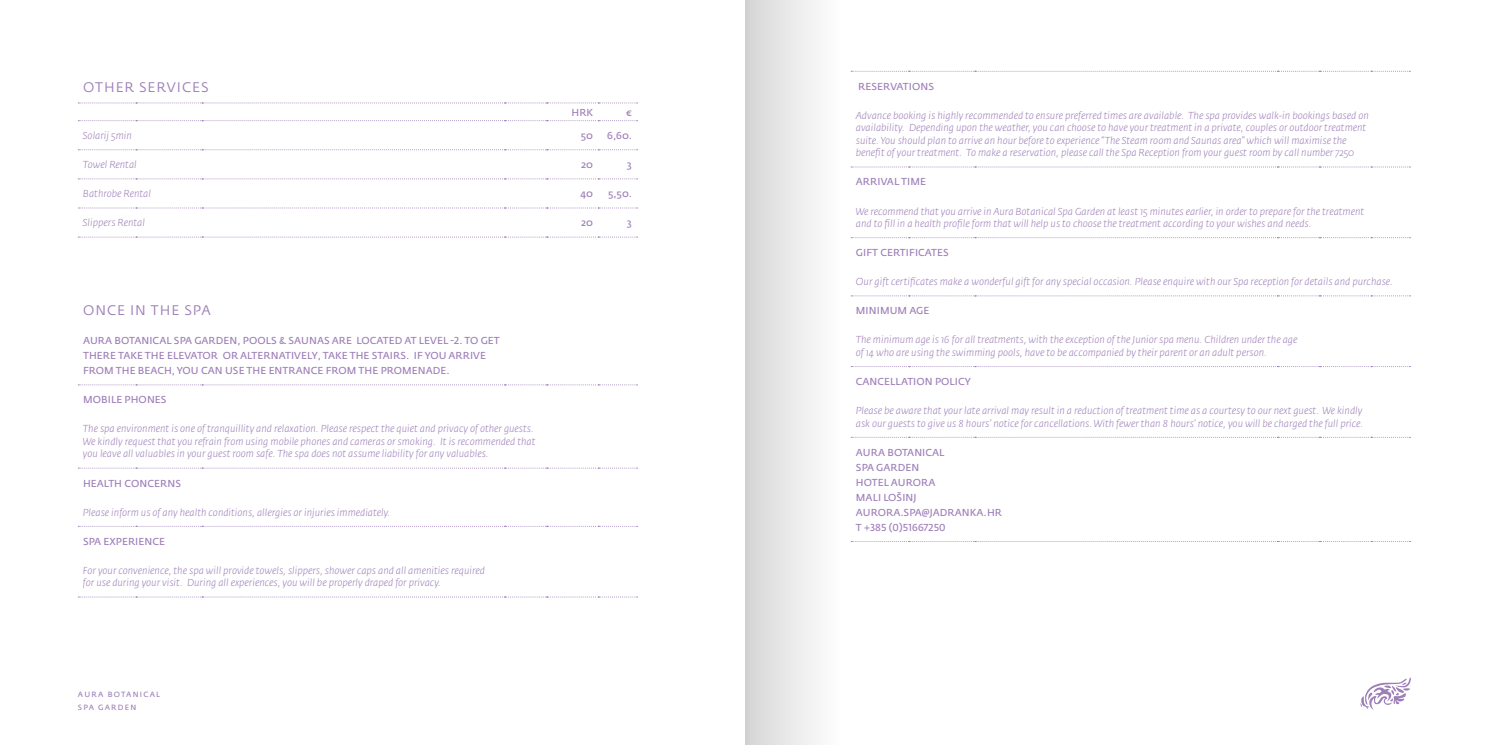
<style>
.page{position:relative;width:1489px;height:745px;background:#fff}
.page>*{position:absolute;margin:0;border:0;box-sizing:border-box;transform-origin:0 0}
.t1{font:13.75px "Fedra Sans Pro";letter-spacing:.065em;color:#9d7eb8}
.t2{font:italic 300 10px/12.5px "Fedra Sans Pro";color:#9d7eb8}
.t3{font:10px/15px "Fedra Sans Pro";letter-spacing:.01em;color:#9d7eb8}
.t4{font:7.5px/12.5px "Fedra Sans Pro";letter-spacing:.17em;color:#9d7eb8}
</style>
<div class="page">
<svg style="left:1360px;top:678px;width:50px;height:31px"></svg>
<svg style="left:78px;top:120px;width:559px;height:1px"></svg>
<svg style="left:78px;top:149px;width:559px;height:1px"></svg>
<svg style="left:78px;top:178px;width:559px;height:1px"></svg>
<svg style="left:78px;top:207px;width:559px;height:1px"></svg>
<svg style="left:78px;top:236px;width:559px;height:1px"></svg>
<svg style="left:78px;top:384px;width:559px;height:1px"></svg>
<svg style="left:78px;top:467px;width:559px;height:1px"></svg>
<svg style="left:78px;top:525px;width:559px;height:1px"></svg>
<svg style="left:78px;top:596px;width:559px;height:1px"></svg>
<svg style="left:78px;top:103px;width:559px;height:1px"></svg>
<svg style="left:851px;top:71px;width:559px;height:1px"></svg>
<svg style="left:851px;top:166px;width:559px;height:1px"></svg>
<svg style="left:851px;top:237px;width:559px;height:1px"></svg>
<svg style="left:851px;top:295px;width:559px;height:1px"></svg>
<svg style="left:851px;top:366px;width:559px;height:1px"></svg>
<svg style="left:851px;top:436px;width:559px;height:1px"></svg>
<svg style="left:851px;top:541px;width:559px;height:1px"></svg>
<div style="left:745px;top:1px;width:95px;height:742px;background:linear-gradient(to right,#d5d5d5,#fff)"></div>
<h1 class="t1" style="left:83px;top:79px;width:127px">OTHER SERVICES</h1>
<p class="t3" style="left:571px;top:105px;width:23px">HRK</p>
<p class="t3" style="left:626px;top:105px;width:7px">€</p>
<p class="t2" style="left:83px;top:129px;width:50px">Solarij 5min</p>
<p class="t3" style="left:581px;top:128px;width:14px">50</p>
<p class="t3" style="left:607px;top:128px;width:26px">6,60.</p>
<p class="t2" style="left:83px;top:158px;width:55px">Towel Rental</p>
<p class="t3" style="left:581px;top:157px;width:14px">20</p>
<p class="t3" style="left:627px;top:157px;width:6px">3</p>
<p class="t2" style="left:83px;top:187px;width:69px">Bathrobe Rental</p>
<p class="t3" style="left:580px;top:186px;width:14px">40</p>
<p class="t3" style="left:608px;top:186px;width:25px">5,50.</p>
<p class="t2" style="left:83px;top:216px;width:64px">Slippers Rental</p>
<p class="t3" style="left:581px;top:215px;width:14px">20</p>
<p class="t3" style="left:627px;top:215px;width:6px">3</p>
<h1 class="t1" style="left:83px;top:301px;width:129px">ONCE IN THE SPA</h1>
<p class="t3" style="left:83px;top:333px;width:418px">AURA BOTANICAL SPA GARDEN, POOLS &amp; SAUNAS ARE LOCATED AT LEVEL -2. TO GET<br>THERE TAKE THE ELEVATOR OR ALTERNATIVELY, TAKE THE STAIRS. IF YOU ARRIVE<br>FROM THE BEACH, YOU CAN USE THE ENTRANCE FROM THE PROMENADE.</p>
<p class="t3" style="left:83px;top:392px;width:85px">MOBILE PHONES</p>
<p class="t2" style="left:83px;top:422px;width:454px">The spa environment is one of tranquillity and relaxation. Please respect the quiet and privacy of other guests.<br>We kindly request that you refrain from using mobile phones and cameras or smoking. It is recommended that you leave all valuables in your guest room safe. The spa does not assume liability for any valuables.</p>
<p class="t3" style="left:83px;top:475px;width:99px">HEALTH CONCERNS</p>
<p class="t2" style="left:83px;top:505px;width:309px">Please inform us of any health conditions, allergies or injuries immediately.</p>
<p class="t3" style="left:83px;top:533px;width:83px">SPA EXPERIENCE</p>
<p class="t2" style="left:83px;top:563px;width:403px">For your convenience, the spa will provide towels, slippers, shower caps and all amenities required for use during your visit. During all experiences, you will be properly draped for privacy.</p>
<p class="t4" style="left:78px;top:687px;width:84px">AURA BOTANICAL<br>SPA GARDEN</p>
<p class="t3" style="left:858px;top:79px;width:78px">RESERVATIONS</p>
<p class="t2" style="left:855px;top:109px;width:514px">Advance booking is highly recommended to ensure preferred times are available. The spa provides walk-in bookings based on availability. Depending upon the weather, you can choose to have your treatment in a private, couples or outdoor treatment suite. You should plan to arrive an hour before to experience “The Steam room and Saunas area” which will maximise the benefit of your treatment. To make a reservation, please call the Spa Reception from your guest room by call number 7250</p>
<p class="t3" style="left:855px;top:174px;width:72px">ARRIVAL TIME</p>
<p class="t2" style="left:855px;top:205px;width:510px">We recommend that you arrive in Aura Botanical Spa Garden at least 15 minutes earlier, in order to prepare for the treatment and to fill in a health profile form that will help us to choose the treatment according to your wishes and needs.</p>
<p class="t3" style="left:855px;top:245px;width:94px">GIFT CERTIFICATES</p>
<p class="t2" style="left:855px;top:275px;width:539px">Our gift certificates make a wonderful gift for any special occasion. Please enquire with our Spa reception for details and purchase.</p>
<p class="t3" style="left:855px;top:303px;width:75px">MINIMUM AGE</p>
<p class="t2" style="left:855px;top:333px;width:443px">The minimum age is 16 for all treatments, with the exception of the Junior spa menu. Children under the age of 14 who are using the swimming pools, have to be accompanied by their parent or an adult person.</p>
<p class="t3" style="left:855px;top:374px;width:117px">CANCELLATION POLICY</p>
<p class="t2" style="left:855px;top:404px;width:509px">Please be aware that your late arrival may result in a reduction of treatment time as a courtesy to our next guest. We kindly ask our guests to give us 8 hours’ notice for cancellations. With fewer than 8 hours’ notice, you will be charged the full price.</p>
<p class="t3" style="left:855px;top:444px;width:148px">AURA BOTANICAL<br>SPA GARDEN<br>HOTEL AURORA<br>MALI LOŠINJ<br>AURORA.SPA@JADRANKA.HR<br>T +385 (0)51667250</p>
</div>
